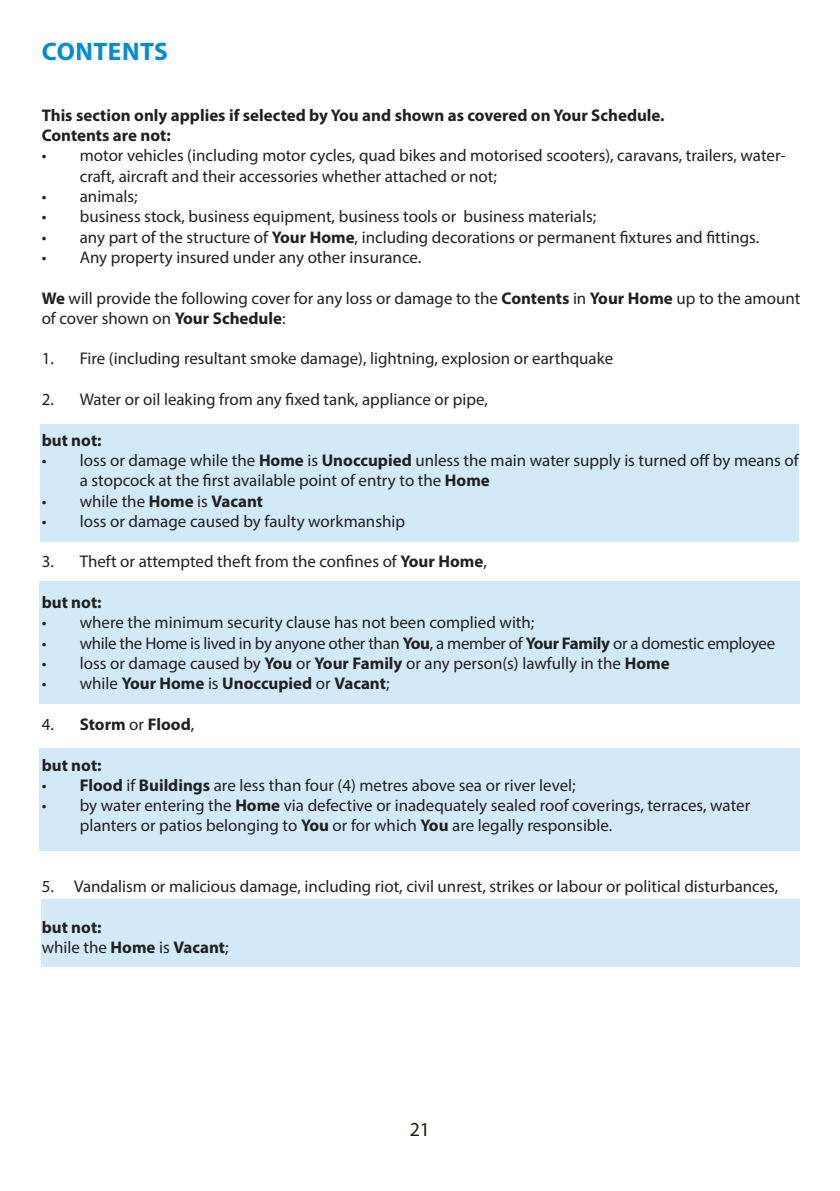
<style>
.page{position:relative;width:840px;height:1191px;background:#fff}
.page>*{position:absolute;margin:0;border:0;box-sizing:border-box;transform-origin:0 0}
.t1{font:700 25.4px "Myriad Pro";letter-spacing:.02em;color:#008cd3}
.t2{font:19.8px "Myriad Pro";color:#251a05}
.t3{font:17px/20.2px "Myriad Pro";color:#231f20}
.t4{font:700 17px "Myriad Pro";color:#231f20}
.t5{font:17px "Myriad Pro";letter-spacing:-.02em;color:#231f20}
.s1{font-weight:700}
.s2{font-weight:400}
</style>
<div class="page">
<div style="left:40px;top:748px;width:759px;height:102px;background:#d2eaf7"></div>
<div style="left:40px;top:581px;width:759px;height:123px;background:#d2eaf7"></div>
<div style="left:41px;top:423px;width:757px;height:118px;background:#d2eaf7"></div>
<div style="left:42px;top:899px;width:757px;height:67px;background:#d2eaf7"></div>
<p class="t1" style="left:42px;top:35px;width:127px">CONTENTS</p>
<p class="t4" style="left:42px;top:104px;width:624px">This section only applies if selected by You and shown as covered on Your Schedule.</p>
<p class="t4" style="left:42px;top:124px;width:130px">Contents are not:</p>
<p class="t3" style="left:80px;top:145px;width:707px;text-indent:-38px">• motor vehicles (including motor cycles, quad bikes and motorised scooters), caravans, trailers, water&shy;craft, aircraft and their accessories whether attached or not;</p>
<p class="t3" style="left:42px;top:186px;width:98px">• animals;</p>
<p class="t3" style="left:42px;top:206px;width:555px">• business stock, business equipment, business tools or business materials;</p>
<p class="t3" style="left:42px;top:226px;width:718px">• any part of the structure of <span class="s1">Your Home</span>, including decorations or permanent fixtures and fittings.</p>
<p class="t3" style="left:42px;top:247px;width:381px">• Any property insured under any other insurance.</p>
<p class="t3" style="left:42px;top:287px;width:759px"><span class="s1">We</span> will provide the following cover for any loss or damage to the <span class="s1">Contents</span> in <span class="s1">Your Home</span> up to the amount of cover shown on <span class="s1">Your Schedule</span>:</p>
<p class="t3" style="left:42px;top:348px;width:572px">1. Fire (including resultant smoke damage), lightning, explosion or earthquake</p>
<p class="t3" style="left:42px;top:389px;width:447px">2. Water or oil leaking from any fixed tank, appliance or pipe,</p>
<p class="t4" style="left:42px;top:429px;width:61px">but not:</p>
<p class="t3" style="left:80px;top:450px;width:720px;text-indent:-38px">• loss or damage while the <span class="s1">Home</span> is <span class="s1">Unoccupied</span> unless the main water supply is turned off by means of a stopcock at the first available point of entry to the <span class="s1">Home</span></p>
<p class="t3" style="left:42px;top:490px;width:223px">• while the <span class="s1">Home</span> is <span class="s1">Vacant</span></p>
<p class="t3" style="left:42px;top:511px;width:364px">• loss or damage caused by faulty workmanship</p>
<p class="t3" style="left:42px;top:551px;width:446px">3. Theft or attempted theft from the confines of <span class="s1">Your Home</span>,</p>
<p class="t4" style="left:42px;top:591px;width:61px">but not:</p>
<p class="t3" style="left:42px;top:612px;width:494px">• where the minimum security clause has not been complied with;</p>
<p class="t5" style="left:42px;top:632px;width:734px">• while the Home is lived in by anyone other than <span class="s1">You</span>, a member of <span class="s1">Your Family</span> or a domestic employee</p>
<p class="t3" style="left:42px;top:653px;width:629px">• loss or damage caused by <span class="s1">You</span> or <span class="s1">Your Family</span> or any person(s) lawfully in the <span class="s1">Home</span></p>
<p class="t4" style="left:42px;top:672px;width:349px"><span class="s2">• while</span> Your Home <span class="s2">is</span> Unoccupied <span class="s2">or</span> Vacant<span class="s2">;</span></p>
<p class="t4" style="left:42px;top:713px;width:154px"><span class="s2">4.</span> Storm <span class="s2">or</span> Flood<span class="s2">,</span></p>
<p class="t4" style="left:42px;top:753px;width:61px">but not:</p>
<p class="t3" style="left:42px;top:774px;width:535px">• <span class="s1">Flood</span> if <span class="s1">Buildings</span> are less than four (4) metres above sea or river level;</p>
<p class="t3" style="left:80px;top:795px;width:671px;text-indent:-38px">• by water entering the <span class="s1">Home</span> via defective or inadequately sealed roof coverings, terraces, water planters or patios belonging to <span class="s1">You</span> or for which <span class="s1">You</span> are legally responsible.</p>
<p class="t3" style="left:42px;top:876px;width:737px">5. Vandalism or malicious damage, including riot, civil unrest, strikes or labour or political disturbances,</p>
<p class="t4" style="left:42px;top:916px;width:61px">but not:</p>
<p class="t3" style="left:42px;top:937px;width:188px">while the <span class="s1">Home</span> is <span class="s1">Vacant</span>;</p>
<p class="t2" style="left:409px;top:1116px;width:22px">21</p>
</div>
